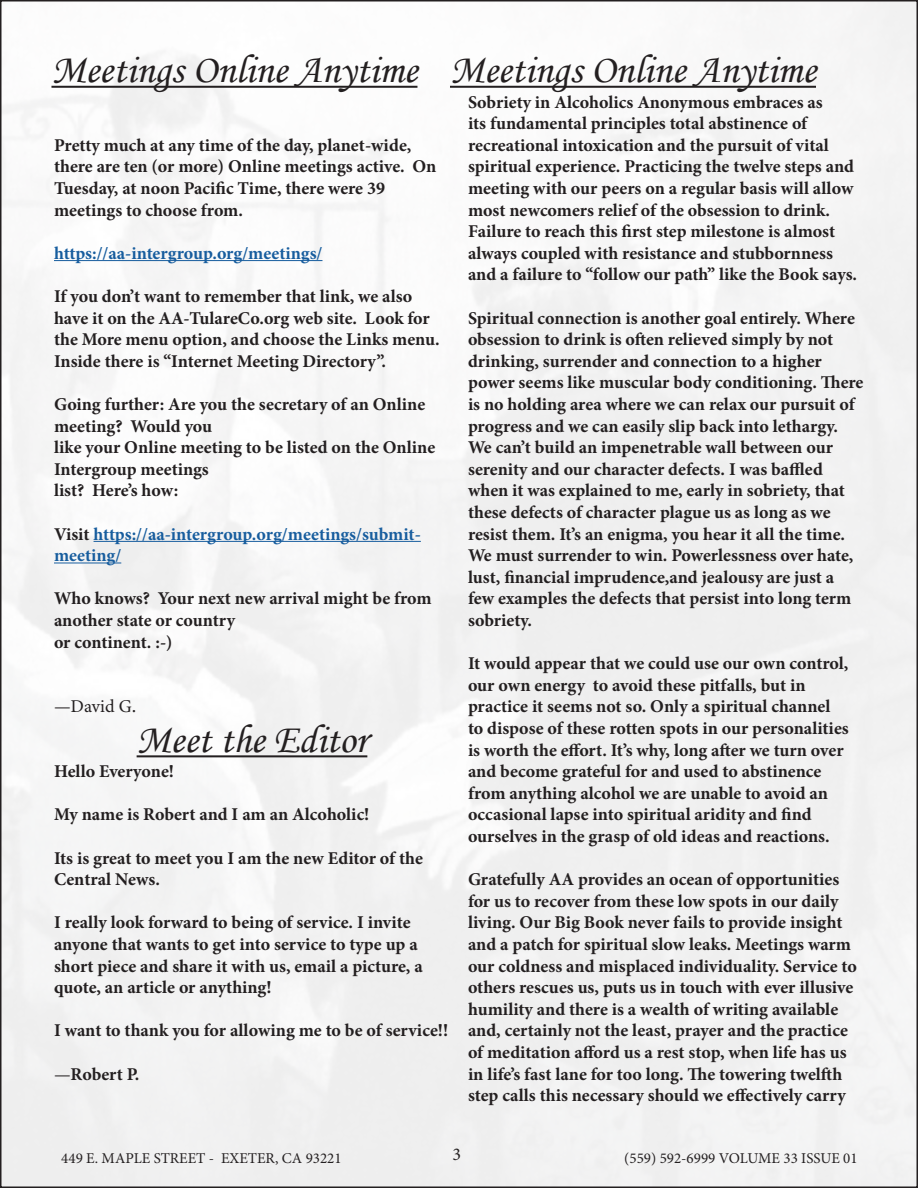
<style>
.page{position:relative;width:918px;height:1188px;background:#fff}
.page>*{position:absolute;margin:0;border:0;box-sizing:border-box;transform-origin:0 0}
.t1{font:40.5px "Monotype Corsiva";color:#231f20}
.t2{font:700 18px/21.6px "Minion Pro";color:#231f20}
.t3{font:700 18px/21.6px "Minion Pro";letter-spacing:-.005em;color:#175d9e}
.t4{font:18px "Minion Variable Concept";color:#231f20}
.t5{font:18px "Minion Pro";color:#231f20}
.t6{font:15px "Minion Pro";color:#231f20}
.s1{color:#231f20}
.s2{font-family:"Minion Variable Concept";font-weight:400}
</style>
<div class="page">
<hr style="left:54px;top:260px;width:268px;height:1px;background:#175d9e">
<hr style="left:94px;top:541px;width:327px;height:1px;background:#175d9e">
<hr style="left:54px;top:563px;width:67px;height:1px;background:#175d9e">
<hr style="left:51px;top:86px;width:366px;height:2px;background:#231f20">
<hr style="left:137px;top:755px;width:230px;height:2px;background:#231f20">
<hr style="left:450px;top:86px;width:366px;height:2px;background:#231f20">
<p class="t1" style="left:51px;top:45px;width:368px">Meetings Online Anytime</p>
<p class="t1" style="left:450px;top:45px;width:368px">Meetings Online Anytime</p>
<p class="t2" style="left:54px;top:134px;width:384px">Pretty much at any time of the day, planet-wide, there are ten (or more) Online meetings active. On<br>Tuesday, at noon Pacific Time, there were 39</p>
<p class="t2" style="left:54px;top:199px;width:191px">meetings to choose from.</p>
<p class="t3" style="left:54px;top:242px;width:270px">https://aa-intergroup.org/meetings/</p>
<p class="t2" style="left:54px;top:285px;width:387px">If you don’t want to remember that link, we also have it on the AA-TulareCo.org web site. Look for the More menu option, and choose the Links menu.<br>Inside there is “Internet Meeting Directory”.</p>
<p class="t2" style="left:54px;top:393px;width:373px">Going further: Are you the secretary of an Online meeting? Would you</p>
<p class="t2" style="left:54px;top:436px;width:383px">like your Online meeting to be listed on the Online<br>Intergroup meetings</p>
<p class="t2" style="left:54px;top:480px;width:126px">list? Here’s how:</p>
<p class="t3" style="left:54px;top:523px;width:368px"><span class="s1">Visit</span> https://aa-intergroup.org/meetings/submit&shy;meeting/</p>
<p class="t2" style="left:54px;top:588px;width:379px">Who knows? Your next new arrival might be from another state or country</p>
<p class="t2" style="left:54px;top:631px;width:120px">or continent. :-)</p>
<p class="t4" style="left:54px;top:694px;width:83px">—David G.</p>
<p class="t1" style="left:137px;top:715px;width:232px">Meet the Editor</p>
<p class="t2" style="left:54px;top:760px;width:122px">Hello Everyone!</p>
<p class="t2" style="left:54px;top:804px;width:317px">My name is Robert and I am an Alcoholic!</p>
<p class="t2" style="left:54px;top:847px;width:370px">Its is great to meet you I am the new Editor of the<br>Central News.</p>
<p class="t2" style="left:54px;top:912px;width:370px">I really look forward to being of service. I invite anyone that wants to get into service to type up a short piece and share it with us, email a picture, a quote, an article or anything!</p>
<p class="t2" style="left:54px;top:1020px;width:396px">I want to thank you for allowing me to be of service!!</p>
<p class="t2" style="left:54px;top:1063px;width:87px"><span class="s2">—</span>Robert P.</p>
<p class="t2" style="left:468px;top:91px;width:391px">Sobriety in Alcoholics Anonymous embraces as<br>its fundamental principles total abstinence of recreational intoxication and the pursuit of vital spiritual experience. Practicing the twelve steps and meeting with our peers on a regular basis will allow most newcomers relief of the obsession to drink.<br>Failure to reach this first step milestone is almost always coupled with resistance and stubbornness and a failure to “follow our path” like the Book says.</p>
<p class="t2" style="left:468px;top:307px;width:397px">Spiritual connection is another goal entirely. Where obsession to drink is often relieved simply by not drinking, surrender and connection to a higher power seems like muscular body conditioning. There is no holding area where we can relax our pursuit of progress and we can easily slip back into lethargy.<br>We can’t build an impenetrable wall between our serenity and our character defects. I was baffled when it was explained to me, early in sobriety, that these defects of character plague us as long as we resist them. It’s an enigma, you hear it all the time.<br>We must surrender to win. Powerlessness over hate, lust, financial imprudence,and jealousy are just a few examples the defects that persist into long term sobriety.</p>
<p class="t2" style="left:468px;top:652px;width:382px">It would appear that we could use our own control, our own energy to avoid these pitfalls, but in practice it seems not so. Only a spiritual channel to dispose of these rotten spots in our personalities is worth the effort. It’s why, long after we turn over and become grateful for and used to abstinence from anything alcohol we are unable to avoid an occasional lapse into spiritual aridity and find ourselves in the grasp of old ideas and reactions.</p>
<p class="t2" style="left:468px;top:868px;width:390px">Gratefully AA provides an ocean of opportunities for us to recover from these low spots in our daily living. Our Big Book never fails to provide insight and a patch for spiritual slow leaks. Meetings warm our coldness and misplaced individuality. Service to others rescues us, puts us in touch with ever illusive humility and there is a wealth of writing available and, certainly not the least, prayer and the practice of meditation afford us a rest stop, when life has us in life’s fast lane for too long. The towering twelfth step calls this necessary should we effectively carry</p>
<p class="t5" style="left:452px;top:1143px;width:10px">3</p>
<p class="t6" style="left:61px;top:1148px;width:282px">449 E. MAPLE STREET - EXETER, CA 93221</p>
<p class="t6" style="left:624px;top:1148px;width:235px">(559) 592-6999 VOLUME 33 ISSUE 01</p>
</div>
